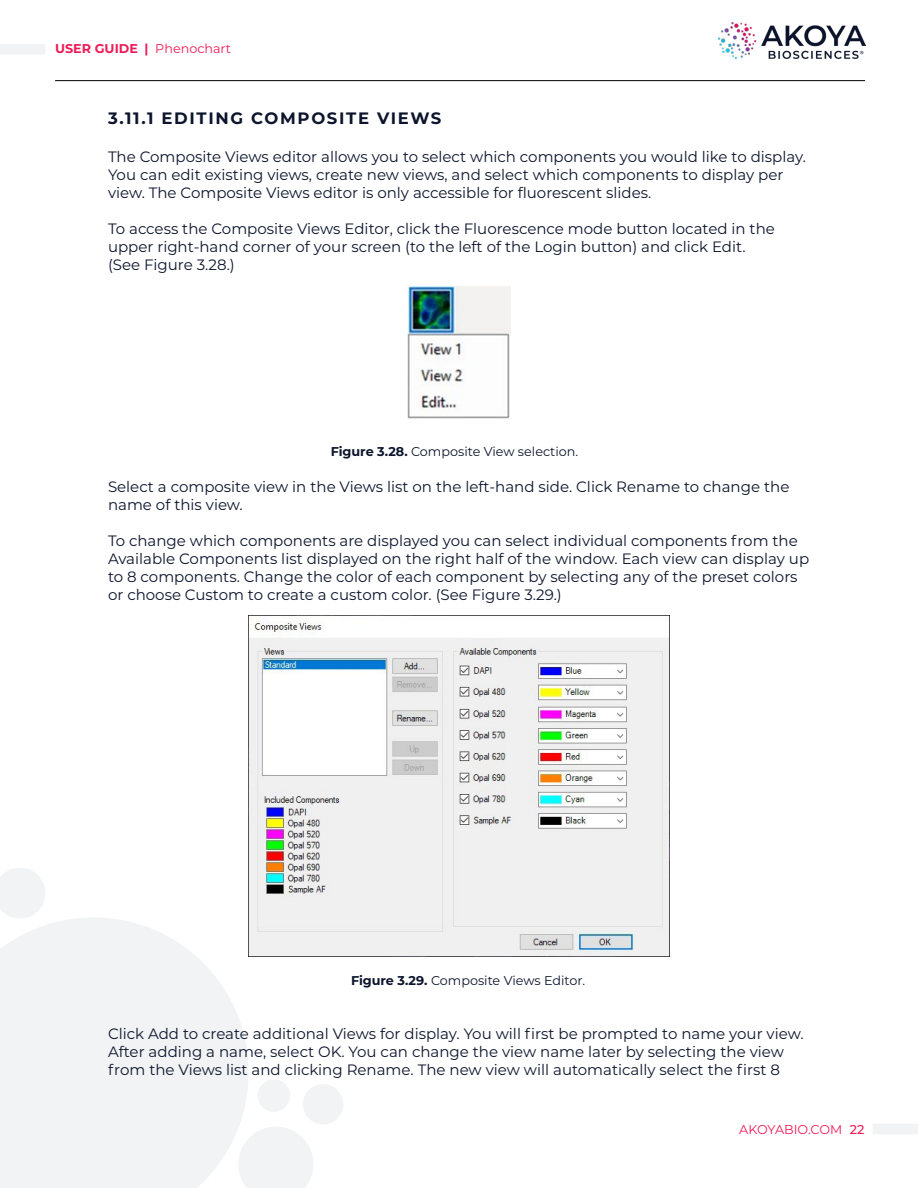
<style>
.page{position:relative;width:918px;height:1188px;background:#fff}
.page>*{position:absolute;margin:0;border:0;box-sizing:border-box;transform-origin:0 0}
.t1{font:700 16.5px "Montserrat";letter-spacing:.1em;color:#0c152c}
.t2{font:15px/18px "Montserrat";color:#0c152c}
.t3{font:12.75px "Montserrat";color:#0c152c}
.t4{font:700 12.75px "Montserrat";color:#ed1b58}
.t5{font:12.75px "Montserrat";color:#ed1b58}
.t6{font:500 12.75px "Montserrat";color:#ed1b58}
.s1{font-weight:400}
.s2{font-weight:700}
</style>
<div class="page">
<svg style="left:0;top:918px;width:248px;height:270px;fill:#f1f3f4"></svg>
<div style="left:258px;top:1079px;width:32px;height:33px;background:#f1f3f4;border-radius:50%"></div>
<div style="left:303px;top:1084px;width:40px;height:41px;background:#f1f3f4;border-radius:50%"></div>
<svg style="left:238px;top:1127px;width:75px;height:61px"></svg>
<svg style="left:0;top:868px;width:45px;height:51px"></svg>
<img style="left:718px;top:22px;width:147px;height:37px">
<div style="left:0;top:44px;width:45px;height:11px;background:#f1f3f4"></div>
<div style="left:873px;top:1124px;width:45px;height:10px;background:#f1f3f4"></div>
<hr style="left:55px;top:80px;width:810px;height:1px;background:#000">
<img style="left:408px;top:285px;width:102px;height:134px">
<img style="left:248px;top:616px;width:422px;height:341px">
<p class="t4" style="left:55px;top:39px;width:178px">USER GUIDE | <span class="s1">Phenochart</span></p>
<p class="t1" style="left:108px;top:106px;width:335px">3.11.1 EDITING COMPOSITE VIEWS</p>
<p class="t2" style="left:108px;top:147px;width:700px">The Composite Views editor allows you to select which components you would like to display.<br>You can edit existing views, create new views, and select which components to display per view. The Composite Views editor is only accessible for fluorescent slides.</p>
<p class="t2" style="left:108px;top:219px;width:668px">To access the Composite Views Editor, click the Fluorescence mode button located in the upper right-hand corner of your screen (to the left of the Login button) and click Edit. (See Figure 3.28.)</p>
<p class="t3" style="left:331px;top:443px;width:249px"><span class="s2">Figure 3.28.</span> Composite View selection.</p>
<p class="t2" style="left:108px;top:477px;width:683px">Select a composite view in the Views list on the left-hand side. Click Rename to change the name of this view.</p>
<p class="t2" style="left:108px;top:531px;width:703px">To change which components are displayed you can select individual components from the Available Components list displayed on the right half of the window. Each view can display up to 8 components. Change the color of each component by selecting any of the preset colors or choose Custom to create a custom color. (See Figure 3.29.)</p>
<p class="t3" style="left:351px;top:972px;width:236px"><span class="s2">Figure 3.29.</span> Composite Views Editor.</p>
<p class="t2" style="left:108px;top:1024px;width:697px">Click Add to create additional Views for display. You will first be prompted to name your view.<br>After adding a name, select OK. You can change the view name later by selecting the view from the Views list and clicking Rename. The new view will automatically select the first 8</p>
<p class="t5" style="left:739px;top:1121px;width:105px">AKOYABIO.COM</p>
<p class="t6" style="left:850px;top:1121px;width:16px">22</p>
</div>
